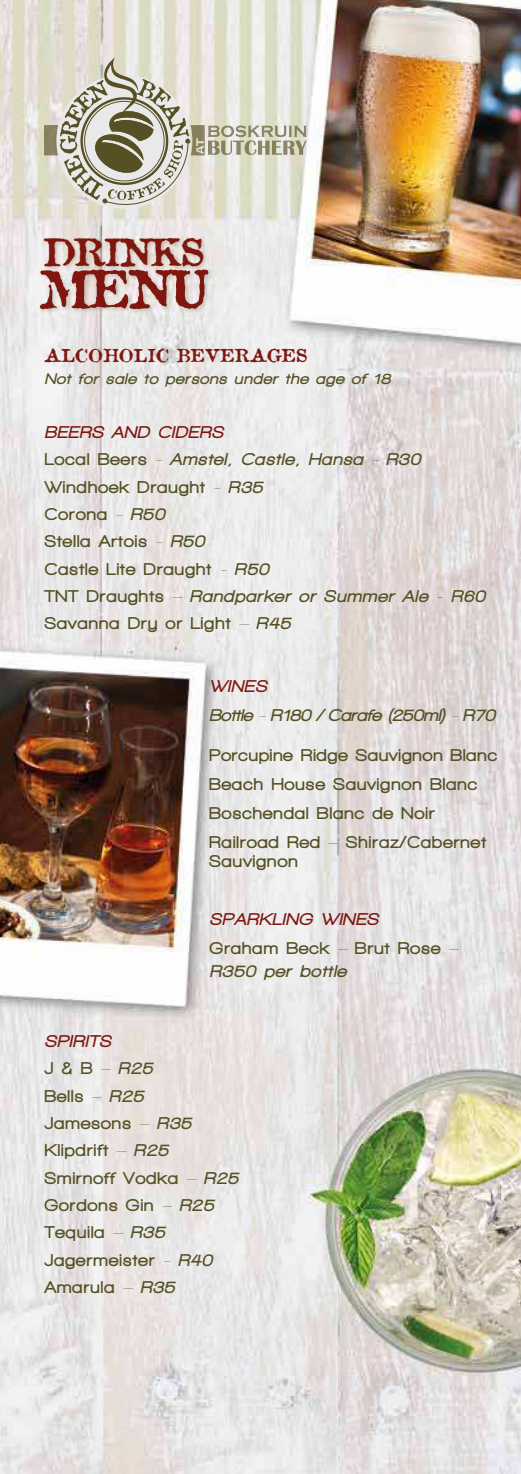
<style>
.page{position:relative;width:521px;height:1474px;background:#fff}
.page>*{position:absolute;margin:0;border:0;box-sizing:border-box;transform-origin:0 0}
.t1{font:50.75px "Attic";color:#7f1710}
.t2{font:36.75px "Attic";letter-spacing:-.04em;color:#7f1710}
.t3{font:900 17.5px/27.3px "Walkway";letter-spacing:.07em;color:#565024}
.t4{font:italic 900 17.5px "Walkway";letter-spacing:.015em;color:#565024}
.t5{font:17.5px "Attic";letter-spacing:.02em;color:#7f1710}
.t6{font:italic 900 17.5px "Walkway";letter-spacing:.07em;color:#565024}
.t7{font:italic 900 17.5px "Walkway";letter-spacing:.07em;color:#7f1710}
.t8{font:italic 900 15.75px "Walkway";letter-spacing:.07em;color:#565024}
.s1{font-style:italic;color:#7f1710}
.s2{font-style:italic}
</style>
<div class="page">
<img style="left:0;top:0;width:521px;height:1473px">
<svg style="left:44px;top:57px;width:263px;height:149px;background:#cccabb"></svg>
<h2 class="t2" style="left:44px;top:232px;width:162px">DRINKS</h2>
<h1 class="t1" style="left:40px;top:261px;width:170px">MENU</h1>
<p class="t5" style="left:45px;top:345px;width:264px">ALCOHOLIC BEVERAGES</p>
<p class="t8" style="left:45px;top:370px;width:347px">Not for sale to persons under the age of 18</p>
<p class="t3" style="left:45px;top:418px;width:442px"><span class="s1">BEERS AND CIDERS<br></span>Local Beers <span class="s2">- Amstel, Castle, Hansa - R30<br></span>Windhoek Draught <span class="s2">- R35<br></span>Corona <span class="s2">- R50<br></span>Stella Artois <span class="s2">- R50<br></span>Castle Lite Draught <span class="s2">- R50<br></span>TNT Draughts <span class="s2">– Randparker or Summer Ale - R60<br></span>Savanna Dry or Light <span class="s2">– R45</span></p>
<p class="t7" style="left:209px;top:677px;width:59px">WINES</p>
<p class="t4" style="left:209px;top:706px;width:287px">Bottle - R180 / Carafe (250ml) - R70</p>
<p class="t3" style="left:209px;top:740px;width:289px;line-height:29.1px">Porcupine Ridge Sauvignon Blanc<br>Beach House Sauvignon Blanc<br>Boschendal Blanc de Noir<br>Railroad Red – Shiraz/Cabernet</p>
<p class="t3" style="left:209px;top:847px;width:90px">Sauvignon</p>
<p class="t3" style="left:210px;top:904px;width:249px;line-height:29.1px"><span class="s1">SPARKLING WINES<br></span>Graham Beck <span class="s2">–</span> Brut Rose <span class="s2">–</span></p>
<p class="t6" style="left:210px;top:961px;width:138px">R350 per bottle</p>
<p class="t3" style="left:45px;top:1027px;width:195px"><span class="s1">SPIRITS<br></span>J &amp; B <span class="s2">– R25<br></span>Bells <span class="s2">– R25<br></span>Jamesons <span class="s2">– R35<br></span>Klipdrift <span class="s2">– R25<br></span>Smirnoff Vodka <span class="s2">– R25<br></span>Gordons Gin <span class="s2">– R25<br></span>Tequila <span class="s2">– R35<br></span>Jagermeister <span class="s2">- R40<br></span>Amarula <span class="s2">– R35</span></p>
</div>
